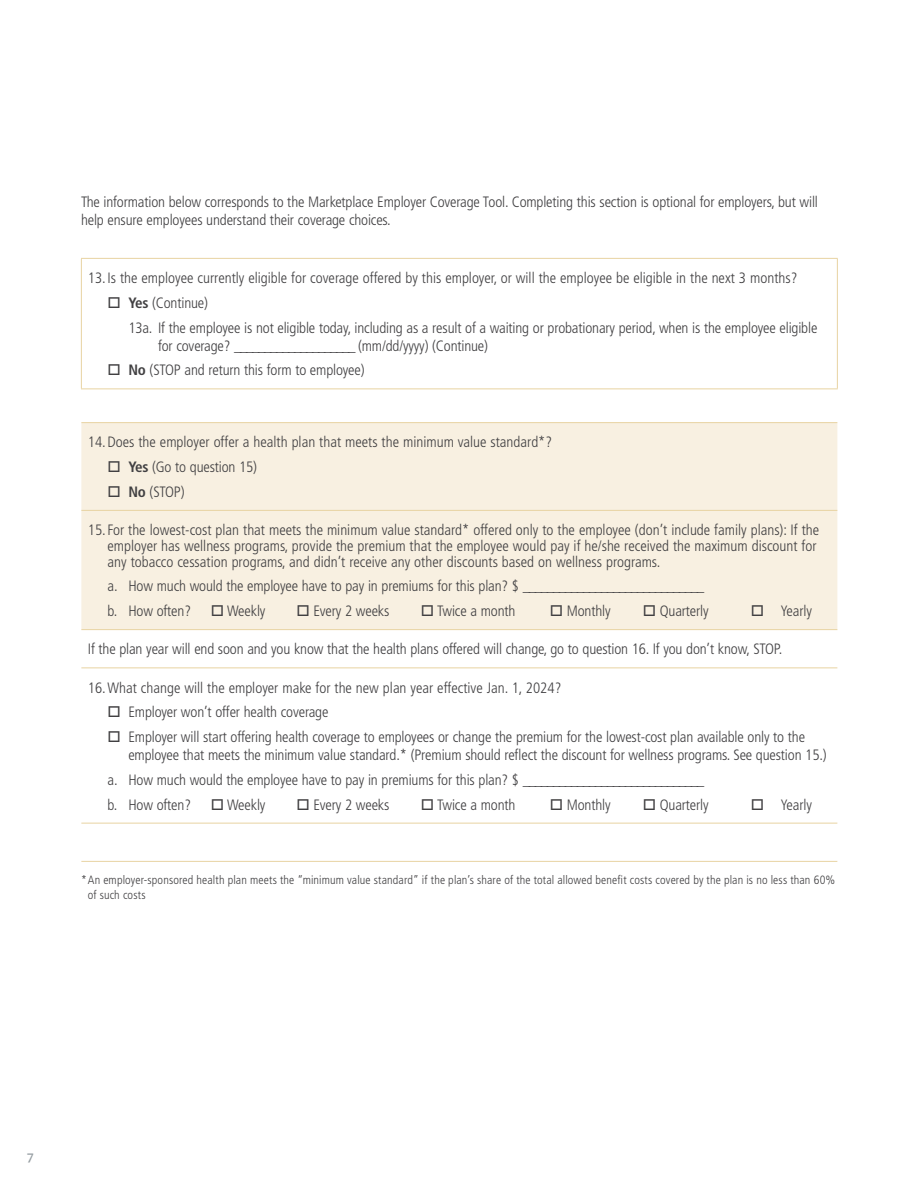
<style>
.page{position:relative;width:918px;height:1188px;background:#fff}
.page>*{position:absolute;margin:0;border:0;box-sizing:border-box;transform-origin:0 0}
.t1{font:300 condensed 15px/24.8px "Frutiger LT Std";letter-spacing:-.01em;color:#414042}
.t2{font:300 condensed 12px/15px "Frutiger LT Std";letter-spacing:.01em;color:#414042}
.t3{font:500 12px "Apex New";color:#949ca1}
.s1{font-weight:700}
</style>
<div class="page">
<div style="left:81px;top:423px;width:756px;height:206px;background:#f8f0e1"></div>
<hr style="left:81px;top:259px;width:1px;height:129px;background:#e8d3a2">
<hr style="left:81px;top:258px;width:757px;height:1px;background:#e8d3a2">
<hr style="left:837px;top:259px;width:1px;height:129px;background:#e8d3a2">
<hr style="left:81px;top:388px;width:757px;height:1px;background:#e8d3a2">
<hr style="left:81px;top:422px;width:756px;height:1px;background:#e8d3a2">
<hr style="left:81px;top:510px;width:756px;height:1px;background:#e8d3a2">
<hr style="left:81px;top:629px;width:756px;height:1px;background:#e8d3a2">
<hr style="left:81px;top:668px;width:756px;height:1px;background:#e8d3a2">
<hr style="left:81px;top:823px;width:756px;height:1px;background:#e8d3a2">
<hr style="left:81px;top:861px;width:756px;height:1px;background:#e8d3a2">
<p class="t1" style="left:81px;top:193px;width:738px;line-height:18px">The information below corresponds to the Marketplace Employer Coverage Tool. Completing this section is optional for employers, but will help ensure employees understand their coverage choices.</p>
<p class="t1" style="left:88px;top:266px;width:711px">13.Is the employee currently eligible for coverage offered by this employer, or will the employee be eligible in the next 3 months?</p>
<p class="t1" style="left:128px;top:291px;width:691px;text-indent:-21px">□ <span class="s1">Yes</span> (Continue)<br>13a. If the employee is not eligible today, including as a result of a waiting or probationary period, when is the employee eligible</p>
<p class="t1" style="left:158px;top:333px;width:332px">for coverage? ____________________ (mm/dd/yyyy) (Continue)</p>
<p class="t1" style="left:108px;top:358px;width:259px">□ <span class="s1">No</span> (STOP and return this form to employee)</p>
<p class="t1" style="left:88px;top:430px;width:466px">14.Does the employer offer a health plan that meets the minimum value standard*?</p>
<p class="t1" style="left:108px;top:455px;width:151px">□ <span class="s1">Yes</span> (Go to question 15)</p>
<p class="t1" style="left:108px;top:480px;width:79px">□ <span class="s1">No</span> (STOP)</p>
<p class="t1" style="left:108px;top:522px;width:713px;line-height:15.8px;text-indent:-20px">15. For the lowest-cost plan that meets the minimum value standard* offered only to the employee (don’t include family plans): If the employer has wellness programs, provide the premium that the employee would pay if he/she received the maximum discount for any tobacco cessation programs, and didn’t receive any other discounts based on wellness programs.</p>
<p class="t1" style="left:108px;top:574px;width:598px">a. How much would the employee have to pay in premiums for this plan? $ ______________________________ b. How often?</p>
<p class="t1" style="left:211px;top:599px;width:56px">□ Weekly</p>
<p class="t1" style="left:296px;top:599px;width:95px">□ Every 2 weeks</p>
<p class="t1" style="left:421px;top:599px;width:96px">□ Twice a month</p>
<p class="t1" style="left:550px;top:599px;width:62px">□ Monthly</p>
<p class="t1" style="left:643px;top:599px;width:67px">□ Quarterly</p>
<p class="t1" style="left:751px;top:599px;width:63px">□ Yearly</p>
<p class="t1" style="left:88px;top:637px;width:696px">If the plan year will end soon and you know that the health plans offered will change, go to question 16. If you don’t know, STOP.</p>
<p class="t1" style="left:88px;top:675px;width:475px">16.What change will the employer make for the new plan year effective Jan. 1, 2024?</p>
<p class="t1" style="left:108px;top:700px;width:222px">□ Employer won’t offer health coverage</p>
<p class="t1" style="left:128px;top:728px;width:700px;line-height:18px;text-indent:-21px">□ Employer will start offering health coverage to employees or change the premium for the lowest-cost plan available only to the employee that meets the minimum value standard.* (Premium should reflect the discount for wellness programs. See question 15.)</p>
<p class="t1" style="left:108px;top:768px;width:598px">a. How much would the employee have to pay in premiums for this plan? $ ______________________________ b. How often?</p>
<p class="t1" style="left:211px;top:792px;width:56px">□ Weekly</p>
<p class="t1" style="left:296px;top:792px;width:95px">□ Every 2 weeks</p>
<p class="t1" style="left:421px;top:792px;width:96px">□ Twice a month</p>
<p class="t1" style="left:550px;top:792px;width:62px">□ Monthly</p>
<p class="t1" style="left:643px;top:792px;width:67px">□ Quarterly</p>
<p class="t1" style="left:751px;top:792px;width:63px">□ Yearly</p>
<p class="t2" style="left:88px;top:873px;width:749px;text-indent:-7px">*An employer-sponsored health plan meets the “minimum value standard” if the plan’s share of the total allowed benefit costs covered by the plan is no less than 60% of such costs</p>
<p class="t3" style="left:27px;top:1149px;width:8px">7</p>
</div>
